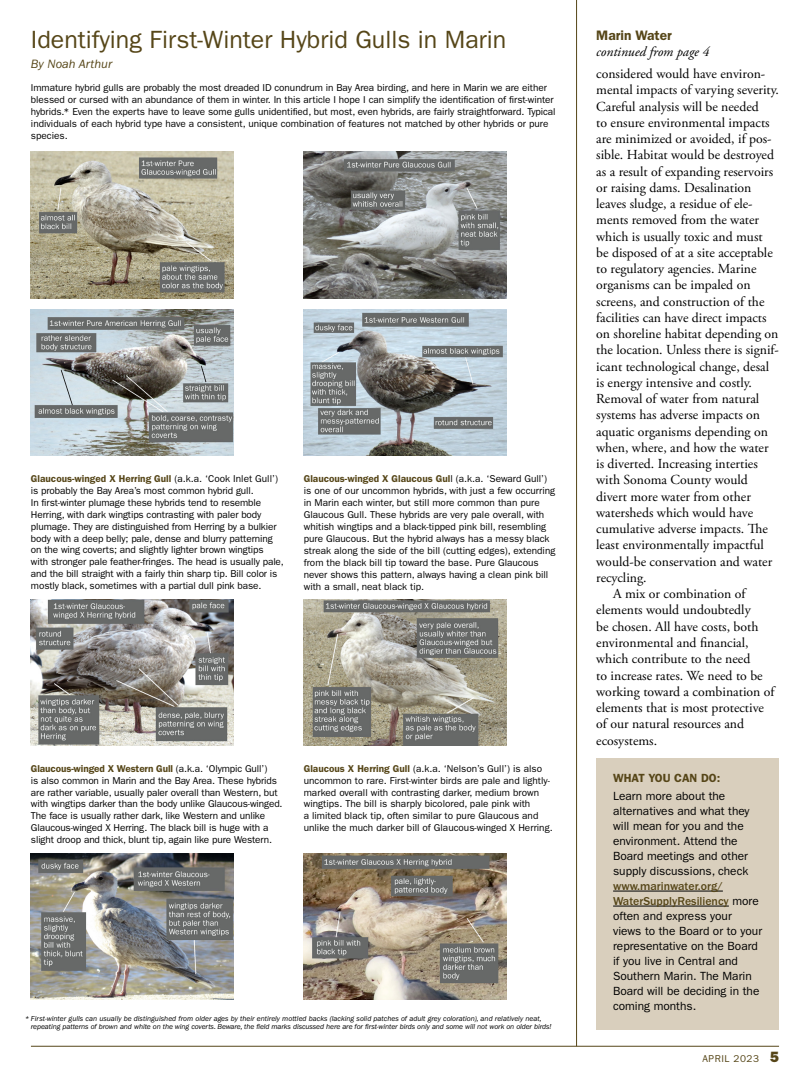
<style>
.page{position:relative;width:810px;height:1080px;background:#fff}
.page>*{position:absolute;margin:0;border:0;box-sizing:border-box;transform-origin:0 0}
.t1{font:25px "ITC Franklin Gothic Std";color:#564618}
.t2{font:13.75px "Adobe Garamond Pro";color:#000}
.t3{font:italic 13.75px "Adobe Garamond Pro";color:#000}
.t4{font:600 13.75px "ITC Franklin Gothic Std";color:#564618}
.t5{font:italic 12.5px "ITC Franklin Gothic Std";color:#564618}
.t6{font:11.88px/15px "ITC Franklin Gothic Std";color:#000}
.t7{font:600 11.88px "ITC Franklin Gothic Std";color:#564618}
.t8{font:10px/11.9px "ITC Franklin Gothic Std";letter-spacing:-.005em;color:#000}
.t9{font:10px "ITC Franklin Gothic Std";letter-spacing:.05em;color:#564618}
.t10{font:italic 7.5px/8.8px "ITC Franklin Gothic Std";color:#000}
.s1{font-weight:600;color:#564618}
.s2{font-weight:500;color:#564618}
.s3{font-family:"ITC Franklin Gothic Std Hvy";font-size:15px}
</style>
<div class="page">
<div style="left:596px;top:758px;width:183px;height:271px;background:#d9cfbd"></div>
<hr style="left:613px;top:891px;width:110px;height:1px;background:#000">
<hr style="left:613px;top:906px;width:116px;height:1px;background:#000">
<hr style="left:576px;top:0;width:1px;height:1046px;background:#564618">
<img style="left:31px;top:152px;width:202px;height:146px">
<img style="left:304px;top:599px;width:202px;height:146px">
<img style="left:31px;top:309px;width:202px;height:147px">
<img style="left:31px;top:854px;width:202px;height:146px">
<img style="left:304px;top:152px;width:202px;height:146px">
<img style="left:31px;top:599px;width:202px;height:146px">
<img style="left:304px;top:309px;width:202px;height:147px">
<img style="left:304px;top:854px;width:202px;height:146px">
<hr style="left:31px;top:1046px;width:748px;height:1px;background:#564618">
<h1 class="t1" style="left:31px;top:25px;width:477px">Identifying First-Winter Hybrid Gulls in Marin</h1>
<p class="t5" style="left:31px;top:57px;width:83px">By Noah Arthur</p>
<p class="t8" style="left:31px;top:82px;width:526px">Immature hybrid gulls are probably the most dreaded ID conundrum in Bay Area birding, and here in Marin we are either blessed or cursed with an abundance of them in winter. In this article I hope I can simplify the identification of first-winter hybrids.* Even the experts have to leave some gulls unidentified, but most, even hybrids, are fairly straightforward. Typical individuals of each hybrid type have a consistent, unique combination of features not matched by other hybrids or pure species.</p>
<p class="t8" style="left:31px;top:473px;width:254px"><span class="s1">Glaucous-winged X Herring Gull</span> (a.k.a. ‘Cook Inlet Gull’) is probably the Bay Area’s most common hybrid gull.<br>In first-winter plumage these hybrids tend to resemble Herring, with dark wingtips contrasting with paler body plumage. They are distinguished from Herring by a bulkier body with a deep belly; pale, dense and blurry patterning on the wing coverts; and slightly lighter brown wingtips<br>with stronger pale feather-fringes. The head is usually pale, and the bill straight with a fairly thin sharp tip. Bill color is mostly black, sometimes with a partial dull pink base.</p>
<p class="t8" style="left:304px;top:473px;width:253px"><span class="s1">Glaucous-winged X Glaucous Gul</span>l (a.k.a. ‘Seward Gull’) is one of our uncommon hybrids, with just a few occurring in Marin each winter, but still more common than pure Glaucous Gull. These hybrids are very pale overall, with whitish wingtips and a black-tipped pink bill, resembling pure Glaucous. But the hybrid always has a messy black streak along the side of the bill (cutting edges), extending from the black bill tip toward the base. Pure Glaucous never shows this pattern, always having a clean pink bill with a small, neat black tip.</p>
<p class="t8" style="left:31px;top:763px;width:253px"><span class="s1">Glaucous-winged X Western Gull</span> (a.k.a. ‘Olympic Gull’)<br>is also common in Marin and the Bay Area. These hybrids are rather variable, usually paler overall than Western, but with wingtips darker than the body unlike Glaucous-winged.<br>The face is usually rather dark, like Western and unlike Glaucous-winged X Herring. The black bill is huge with a slight droop and thick, blunt tip, again like pure Western.</p>
<p class="t8" style="left:304px;top:763px;width:251px"><span class="s1">Glaucous X Herring Gull</span> (a.k.a. ‘Nelson’s Gull’) is also uncommon to rare. First-winter birds are pale and lightly&shy;marked overall with contrasting darker, medium brown wingtips. The bill is sharply bicolored, pale pink with<br>a limited black tip, often similar to pure Glaucous and unlike the much darker bill of Glaucous-winged X Herring.</p>
<p class="t10" style="left:31px;top:1014px;width:522px;text-indent:-6px">* First-winter gulls can usually be distinguished from older ages by their entirely mottled backs (lacking solid patches of adult grey coloration), and relatively neat, repeating patterns of brown and white on the wing coverts. Beware, the field marks discussed here are for first-winter birds only and some will not work on older birds!</p>
<h2 class="t4" style="left:596px;top:27px;width:77px">Marin Water</h2>
<h2 class="t3" style="left:596px;top:44px;width:115px">continued from page 4</h2>
<h2 class="t2" style="left:596px;top:66px;width:171px">considered would have environ-</h2>
<h2 class="t2" style="left:596px;top:82px;width:184px">mental impacts of varying severity.</h2>
<h2 class="t2" style="left:596px;top:98px;width:164px">Careful analysis will be needed</h2>
<h2 class="t2" style="left:596px;top:114px;width:175px">to ensure environmental impacts</h2>
<h2 class="t2" style="left:596px;top:131px;width:177px">are minimized or avoided, if pos-</h2>
<h2 class="t2" style="left:596px;top:147px;width:179px">sible. Habitat would be destroyed</h2>
<h2 class="t2" style="left:596px;top:163px;width:179px">as a result of expanding reservoirs</h2>
<h2 class="t2" style="left:596px;top:179px;width:157px">or raising dams. Desalination</h2>
<h2 class="t2" style="left:596px;top:196px;width:158px">leaves sludge, a residue of ele-</h2>
<h2 class="t2" style="left:596px;top:212px;width:164px">ments removed from the water</h2>
<h2 class="t2" style="left:596px;top:228px;width:168px">which is usually toxic and must</h2>
<h2 class="t2" style="left:596px;top:244px;width:178px">be disposed of at a site acceptable</h2>
<h2 class="t2" style="left:596px;top:261px;width:162px">to regulatory agencies. Marine</h2>
<h2 class="t2" style="left:596px;top:277px;width:156px">organisms can be impaled on</h2>
<h2 class="t2" style="left:596px;top:293px;width:170px">screens, and construction of the</h2>
<h2 class="t2" style="left:596px;top:309px;width:172px">facilities can have direct impacts</h2>
<h2 class="t2" style="left:596px;top:326px;width:184px">on shoreline habitat depending on</h2>
<h2 class="t2" style="left:596px;top:342px;width:184px">the location. Unless there is signif-</h2>
<h2 class="t2" style="left:596px;top:358px;width:174px">icant technological change, desal</h2>
<h2 class="t2" style="left:596px;top:374px;width:157px">is energy intensive and costly.</h2>
<h2 class="t2" style="left:596px;top:391px;width:165px">Removal of water from natural</h2>
<h2 class="t2" style="left:596px;top:407px;width:165px">systems has adverse impacts on</h2>
<h2 class="t2" style="left:596px;top:423px;width:173px">aquatic organisms depending on</h2>
<h2 class="t2" style="left:596px;top:439px;width:174px">when, where, and how the water</h2>
<h2 class="t2" style="left:596px;top:456px;width:163px">is diverted. Increasing interties</h2>
<h2 class="t2" style="left:596px;top:472px;width:153px">with Sonoma County would</h2>
<h2 class="t2" style="left:596px;top:488px;width:156px">divert more water from other</h2>
<h2 class="t2" style="left:596px;top:504px;width:158px">watersheds which would have</h2>
<h2 class="t2" style="left:596px;top:521px;width:173px">cumulative adverse impacts. The</h2>
<h2 class="t2" style="left:596px;top:537px;width:169px">least environmentally impactful</h2>
<h2 class="t2" style="left:596px;top:553px;width:178px">would-be conservation and water</h2>
<h2 class="t2" style="left:596px;top:569px;width:52px">recycling.</h2>
<h2 class="t2" style="left:613px;top:586px;width:134px">A mix or combination of</h2>
<h2 class="t2" style="left:596px;top:602px;width:156px">elements would undoubtedly</h2>
<h2 class="t2" style="left:596px;top:618px;width:164px">be chosen. All have costs, both</h2>
<h2 class="t2" style="left:596px;top:634px;width:154px">environmental and financial,</h2>
<h2 class="t2" style="left:596px;top:651px;width:156px">which contribute to the need</h2>
<h2 class="t2" style="left:596px;top:667px;width:168px">to increase rates. We need to be</h2>
<h2 class="t2" style="left:596px;top:683px;width:180px">working toward a combination of</h2>
<h2 class="t2" style="left:596px;top:699px;width:169px">elements that is most protective</h2>
<h2 class="t2" style="left:596px;top:716px;width:149px">of our natural resources and</h2>
<h2 class="t2" style="left:596px;top:732px;width:62px">ecosystems.</h2>
<p class="t7" style="left:613px;top:771px;width:109px">WHAT YOU CAN DO:</p>
<p class="t6" style="left:613px;top:788px;width:138px">Learn more about the alternatives and what they will mean for you and the environment. Attend the<br>Board meetings and other supply discussions, check</p>
<p class="t6" style="left:613px;top:878px;width:151px"><span class="s2">www.marinwater.org/<br>WaterSupplyResiliency</span> more often and express your views to the Board or to your representative on the Board if you live in Central and<br>Southern Marin. The Marin<br>Board will be deciding in the coming months.</p>
<p class="t9" style="left:703px;top:1053px;width:78px">APRIL 2023 <span class="s3">5</span></p>
</div>
